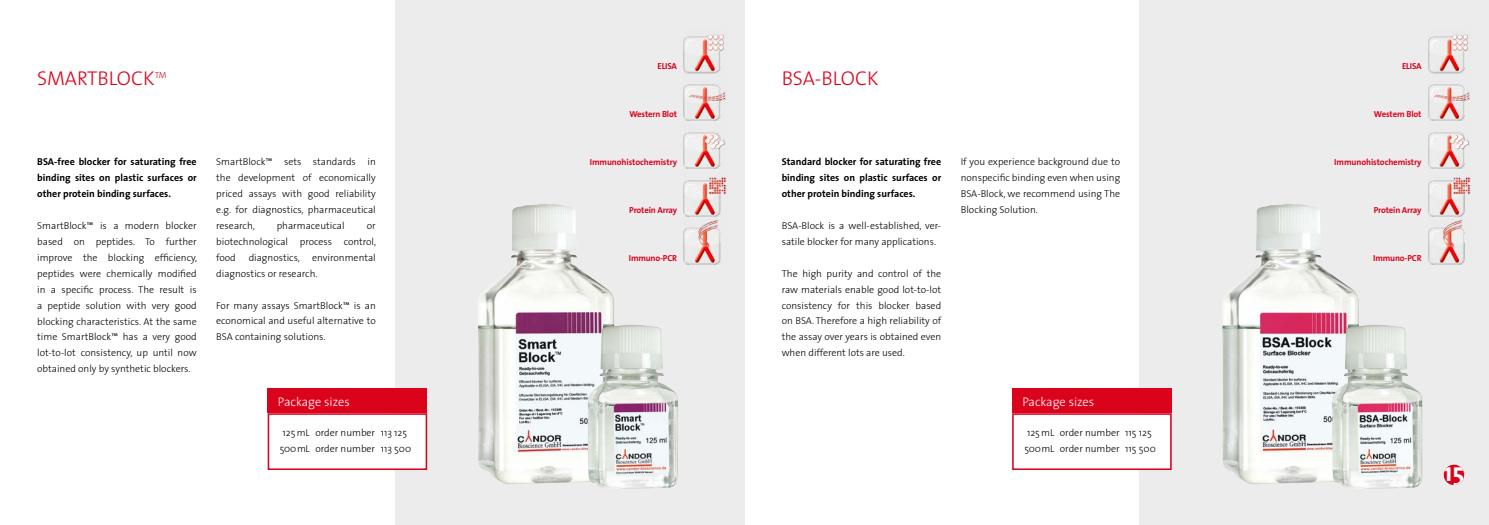
<style>
.page{position:relative;width:1489px;height:525px;background:#fff}
.page>*{position:absolute;margin:0;border:0;box-sizing:border-box;transform-origin:0 0}
.t1{font:700 26.62px "The Sans";color:#fff}
.t2{font:300 20px "The Sans";color:#db021c}
.t3{font:300 12.5px "The Sans";color:#fff}
.t4{font:300 10px/16px "The Sans";color:#000;text-align:justify}
.t5{font:700 10px/16px "The Sans";color:#000;text-align:justify}
.t6{font:700 8.75px "The Sans";letter-spacing:-.02em;color:#db021c}
.t7{font:300 8.75px "The Sans";color:#db021c}
</style>
<div class="page">
<div style="left:395px;top:0;width:349px;height:524px;background:#ececed"></div>
<img style="left:478px;top:204px;width:136px;height:280px">
<img style="left:587px;top:324px;width:91px;height:165px">
<div style="left:1139px;top:0;width:349px;height:524px;background:#ececed"></div>
<img style="left:1222px;top:204px;width:136px;height:280px">
<img style="left:1332px;top:324px;width:90px;height:165px">
<img style="left:684px;top:34px;width:40px;height:39px">
<img style="left:684px;top:84px;width:42px;height:37px">
<img style="left:684px;top:132px;width:41px;height:36px">
<img style="left:684px;top:177px;width:43px;height:39px">
<img style="left:684px;top:220px;width:37px;height:44px">
<div style="left:268px;top:413px;width:159px;height:56px;background:#fff;border:2px solid #db021c"></div>
<div style="left:268px;top:388px;width:159px;height:25px;background:#db021c"></div>
<img style="left:1428px;top:34px;width:40px;height:39px">
<img style="left:1428px;top:84px;width:42px;height:37px">
<img style="left:1428px;top:132px;width:42px;height:36px">
<img style="left:1428px;top:177px;width:43px;height:39px">
<img style="left:1428px;top:220px;width:37px;height:44px">
<div style="left:1012px;top:388px;width:159px;height:25px;background:#db021c"></div>
<div style="left:1012px;top:413px;width:159px;height:56px;background:#fff;border:2px solid #db021c"></div>
<div style="left:1443px;top:464px;width:20px;height:21px;background:#db021c;border-radius:50%"></div>
<h2 class="t2" style="left:37px;top:62px;width:119px">SMARTBLOCK</h2>
<p class="t7" style="left:155px;top:67px;width:13px">TM</p>
<p class="t5" style="left:37px;top:153px;width:161px">BSA-free blocker for saturating free binding sites on plastic surfaces or other protein binding surfaces.</p>
<p class="t4" style="left:37px;top:217px;width:161px">SmartBlock™ is a modern blocker based on peptides. To further improve the blocking efficiency, peptides were chemically modified in a specific process. The result is a peptide solution with very good blocking characteristics. At the same time SmartBlock™ has a very good lot-to-lot consistency, up until now obtained only by synthetic blockers.</p>
<p class="t4" style="left:216px;top:153px;width:161px">SmartBlock™ sets standards in the development of economically priced assays with good reliability e.g. for diagnostics, pharmaceutical research,</p>
<p class="t4" style="left:277px;top:217px;width:69px">pharmaceutical</p>
<p class="t4" style="left:216px;top:217px;width:161px;text-indent:151px">or biotechnological process control, food</p>
<p class="t4" style="left:216px;top:249px;width:161px;text-indent:32px">diagnostics, environmental diagnostics or research.</p>
<p class="t4" style="left:216px;top:296px;width:161px">For many assays SmartBlock™ is an economical and useful alternative to BSA containing solutions.</p>
<p class="t3" style="left:278px;top:391px;width:73px">Package sizes</p>
<p class="t4" style="left:280px;top:424px;width:133px">125mL order number 113 125<br>500mL order number 113 500</p>
<p class="t6" style="left:657px;top:59px;width:21px">ELISA</p>
<p class="t6" style="left:1401px;top:59px;width:21px">ELISA</p>
<h2 class="t2" style="left:781px;top:62px;width:99px">BSA-BLOCK</h2>
<p class="t6" style="left:629px;top:107px;width:49px">Western Blot</p>
<p class="t6" style="left:1373px;top:107px;width:49px">Western Blot</p>
<p class="t6" style="left:589px;top:154px;width:89px">Immunohistochemistry</p>
<p class="t6" style="left:629px;top:202px;width:49px">Protein Array</p>
<p class="t6" style="left:628px;top:250px;width:50px">Immuno-PCR</p>
<p class="t5" style="left:781px;top:153px;width:161px">Standard blocker for saturating free binding sites on plastic surfaces or other protein binding surfaces.</p>
<p class="t4" style="left:781px;top:217px;width:161px">BSA-Block is a well-established, ver&shy;satile blocker for many applications.</p>
<p class="t4" style="left:781px;top:265px;width:161px">The high purity and control of the raw materials enable good lot-to-lot consistency for this blocker based on BSA. Therefore a high reliability of the assay over years is obtained even when different lots are used.</p>
<p class="t4" style="left:960px;top:153px;width:161px">If you experience background due to nonspecific binding even when using BSA-Block, we recommend using The Blocking Solution.</p>
<p class="t6" style="left:1334px;top:154px;width:89px">Immunohistochemistry</p>
<p class="t6" style="left:1373px;top:202px;width:49px">Protein Array</p>
<p class="t6" style="left:1373px;top:250px;width:50px">Immuno-PCR</p>
<p class="t3" style="left:1022px;top:391px;width:73px">Package sizes</p>
<p class="t4" style="left:1024px;top:424px;width:133px">125mL order number 115 125<br>500mL order number 115 500</p>
<h1 class="t1" style="left:1443px;top:449px;width:23px">15</h1>
</div>
